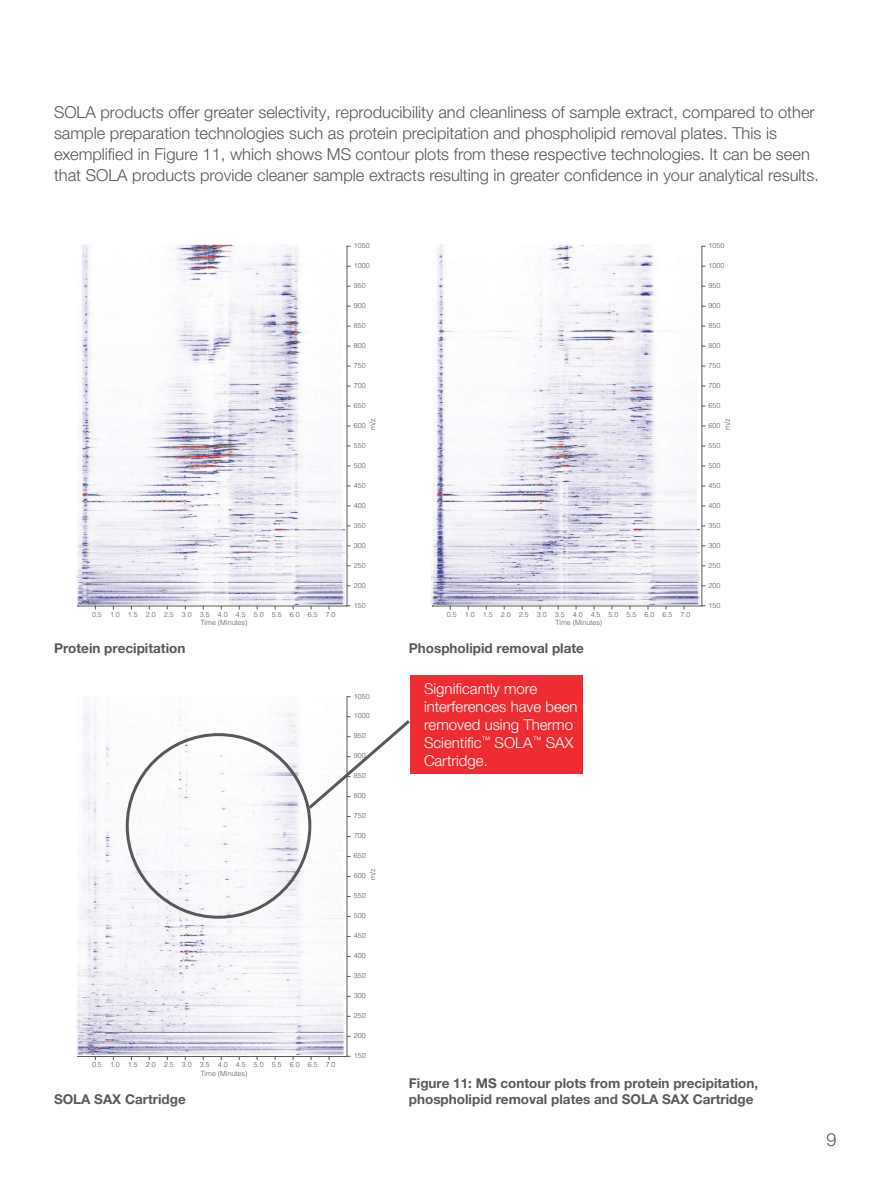
<style>
.page{position:relative;width:891px;height:1188px;background:#fff}
.page>*{position:absolute;margin:0;border:0;box-sizing:border-box;transform-origin:0 0}
.t1{font:300 18px "Helvetica Neue LTW1 G";color:#57585a}
.t2{font:300 16.5px/21px "Helvetica Neue LTW1 G";color:#57585a}
.t3{font:300 15px/18px "Helvetica Neue LTW1 G";color:#fff}
.t4{font:700 13.5px/16.5px "Helvetica Neue LTW1 G";color:#57585a}
.t5{font:300 7.05px/8.4px "Helvetica";color:#57585a}
</style>
<div class="page">
<img style="left:76px;top:696px;width:268px;height:359px">
<hr style="left:78px;top:1056px;width:269px;height:1px;background:#57585a">
<hr style="left:347px;top:696px;width:1px;height:360px;background:#57585a">
<img style="left:76px;top:245px;width:269px;height:359px">
<hr style="left:78px;top:606px;width:269px;height:1px;background:#57585a">
<hr style="left:347px;top:246px;width:1px;height:360px;background:#57585a">
<img style="left:431px;top:245px;width:269px;height:359px">
<hr style="left:432px;top:606px;width:270px;height:1px;background:#57585a">
<hr style="left:702px;top:246px;width:1px;height:360px;background:#57585a">
<svg style="left:305px;top:716px;width:105px;height:101px"></svg>
<div style="left:410px;top:675px;width:172px;height:99px;background:#ee2d33"></div>
<p class="t2" style="left:54px;top:102px;width:766px">SOLA products offer greater selectivity, reproducibility and cleanliness of sample extract, compared to other sample preparation technologies such as protein precipitation and phospholipid removal plates. This is exemplified in Figure 11, which shows MS contour plots from these respective technologies. It can be seen that SOLA products provide cleaner sample extracts resulting in greater confidence in your analytical results.</p>
<p class="t5" style="left:201px;top:609px;width:136px;text-indent:-109px">0.5 1.0 1.5 2.0 2.5 3.0 3.5 4.0 4.5 5.0 5.5 6.0 6.5 7.0<br>Time (Minutes)</p>
<p class="t4" style="left:54px;top:640px;width:133px">Protein precipitation</p>
<p class="t5" style="left:201px;top:1060px;width:136px;text-indent:-109px">0.5 1.0 1.5 2.0 2.5 3.0 3.5 4.0 4.5 5.0 5.5 6.0 6.5 7.0<br>Time (Minutes)</p>
<p class="t4" style="left:54px;top:1091px;width:133px">SOLA SAX Cartridge</p>
<p class="t5" style="left:354px;top:241px;width:17px">1050</p>
<p class="t5" style="left:354px;top:261px;width:17px">1000</p>
<p class="t5" style="left:354px;top:281px;width:13px">950</p>
<p class="t5" style="left:354px;top:301px;width:13px">900</p>
<p class="t5" style="left:354px;top:321px;width:13px">850</p>
<p class="t5" style="left:354px;top:341px;width:13px">800</p>
<p class="t5" style="left:354px;top:361px;width:13px">750</p>
<p class="t5" style="left:354px;top:381px;width:13px">700</p>
<p class="t5" style="left:354px;top:401px;width:13px">650</p>
<p class="t5" style="left:368px;top:430px;width:13px;rotate:-90deg">m/z</p>
<p class="t5" style="left:354px;top:421px;width:13px">600</p>
<p class="t5" style="left:354px;top:441px;width:13px">550</p>
<p class="t5" style="left:354px;top:461px;width:13px">500</p>
<p class="t5" style="left:354px;top:481px;width:13px">450</p>
<p class="t5" style="left:354px;top:500px;width:13px">400</p>
<p class="t5" style="left:354px;top:520px;width:13px">350</p>
<p class="t5" style="left:354px;top:540px;width:13px">300</p>
<p class="t5" style="left:354px;top:560px;width:13px">250</p>
<p class="t5" style="left:354px;top:580px;width:13px">200</p>
<p class="t5" style="left:354px;top:600px;width:13px">150</p>
<p class="t5" style="left:354px;top:691px;width:17px">1050</p>
<p class="t5" style="left:354px;top:711px;width:17px">1000</p>
<p class="t5" style="left:354px;top:731px;width:13px">950</p>
<p class="t5" style="left:354px;top:751px;width:13px">900</p>
<p class="t5" style="left:354px;top:771px;width:13px">850</p>
<p class="t5" style="left:354px;top:791px;width:13px">800</p>
<p class="t5" style="left:354px;top:811px;width:13px">750</p>
<p class="t5" style="left:354px;top:831px;width:13px">700</p>
<p class="t5" style="left:354px;top:851px;width:13px">650</p>
<p class="t5" style="left:368px;top:880px;width:13px;rotate:-90deg">m/z</p>
<p class="t5" style="left:354px;top:871px;width:13px">600</p>
<p class="t5" style="left:354px;top:891px;width:13px">550</p>
<p class="t5" style="left:354px;top:911px;width:13px">500</p>
<p class="t5" style="left:354px;top:931px;width:13px">450</p>
<p class="t5" style="left:354px;top:951px;width:13px">400</p>
<p class="t5" style="left:354px;top:971px;width:13px">350</p>
<p class="t5" style="left:354px;top:991px;width:13px">300</p>
<p class="t5" style="left:354px;top:1011px;width:13px">250</p>
<p class="t5" style="left:354px;top:1031px;width:13px">200</p>
<p class="t5" style="left:354px;top:1051px;width:13px">150</p>
<p class="t5" style="left:709px;top:241px;width:17px">1050</p>
<p class="t5" style="left:709px;top:261px;width:17px">1000</p>
<p class="t5" style="left:709px;top:281px;width:13px">950</p>
<p class="t5" style="left:709px;top:301px;width:13px">900</p>
<p class="t5" style="left:709px;top:321px;width:13px">850</p>
<p class="t5" style="left:709px;top:341px;width:13px">800</p>
<p class="t5" style="left:709px;top:361px;width:13px">750</p>
<p class="t5" style="left:709px;top:381px;width:13px">700</p>
<p class="t5" style="left:709px;top:401px;width:13px">650</p>
<p class="t5" style="left:723px;top:430px;width:13px;rotate:-90deg">m/z</p>
<p class="t5" style="left:709px;top:421px;width:13px">600</p>
<p class="t5" style="left:709px;top:441px;width:13px">550</p>
<p class="t5" style="left:709px;top:461px;width:13px">500</p>
<p class="t5" style="left:709px;top:481px;width:13px">450</p>
<p class="t5" style="left:709px;top:500px;width:13px">400</p>
<p class="t5" style="left:709px;top:520px;width:13px">350</p>
<p class="t5" style="left:709px;top:540px;width:13px">300</p>
<p class="t5" style="left:709px;top:560px;width:13px">250</p>
<p class="t5" style="left:709px;top:580px;width:13px">200</p>
<p class="t5" style="left:556px;top:609px;width:136px;text-indent:-109px">0.5 1.0 1.5 2.0 2.5 3.0 3.5 4.0 4.5 5.0 5.5 6.0 6.5 7.0<br>Time (Minutes)</p>
<p class="t4" style="left:409px;top:640px;width:177px">Phospholipid removal plate</p>
<p class="t3" style="left:424px;top:680px;width:155px">Significantly more interferences have been removed using Thermo<br>Scientific<sup>™</sup> SOLA<sup>™</sup> SAX<br>Cartridge.</p>
<p class="t5" style="left:709px;top:600px;width:13px">150</p>
<p class="t4" style="left:409px;top:1074px;width:351px">Figure 11: MS contour plots from protein precipitation, phospholipid removal plates and SOLA SAX Cartridge</p>
<p class="t1" style="left:826px;top:1129px;width:12px">9</p>
</div>
